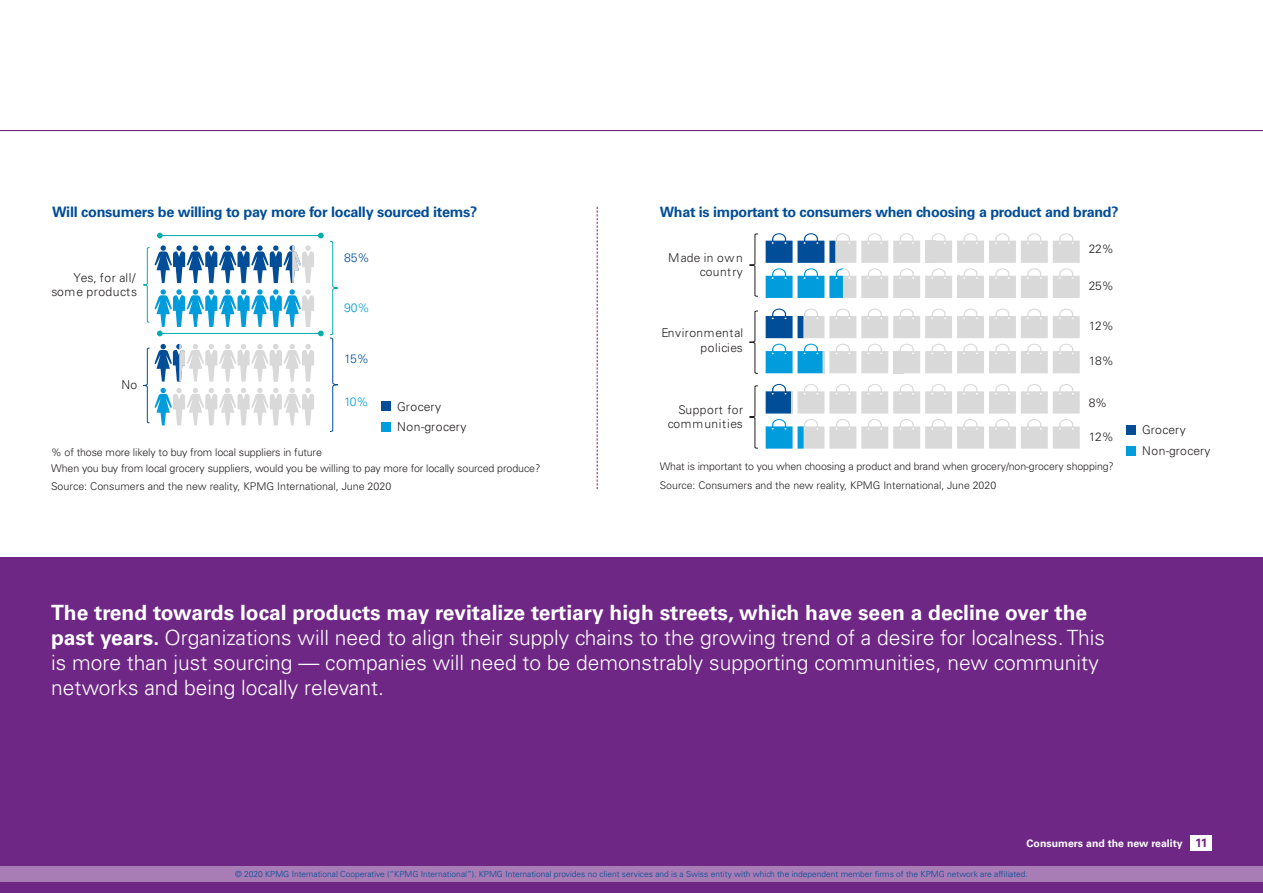
<style>
.page{position:relative;width:1263px;height:893px;background:#fff}
.page>*{position:absolute;margin:0;border:0;box-sizing:border-box;transform-origin:0 0}
.t1{font:300 21px/25.2px "Univers LT Std";color:#fff}
.t2{font:700 14.4px "Univers LT Std";letter-spacing:-.02em;color:#014d97}
.t3{font:700 14.25px "Univers LT Std";letter-spacing:-.02em;color:#014d97}
.t4{font:300 12.15px/14.5px "Univers LT Std";letter-spacing:.04em;color:#231f20;text-align:right}
.t5{font:300 12.15px "Univers LT Std";color:#014d97}
.t6{font:300 12.15px "Univers LT Std";color:#009cdc}
.t7{font:300 12px/14.4px "Univers LT Std";letter-spacing:.04em;color:#231f20;text-align:right}
.t8{font:300 10.65px/15.9px "Univers LT Std";letter-spacing:-.01em;color:#231f20}
.t9{font:300 10.5px/18.8px "Univers LT Std";letter-spacing:-.01em;color:#231f20}
.t10{font:700 10.5px "Univers LT Std";color:#fff}
.t11{font:300 8.4px "Univers LT Std";color:#014d97}
.s1{font-weight:700}
.s2{font-size:12px;color:#6f2786}
</style>
<div class="page">
<hr style="left:0;top:130px;width:1263px;height:1px;background:#6f2786">
<div style="left:382px;top:401px;width:9px;height:10px;background:#014d97"></div>
<div style="left:382px;top:422px;width:9px;height:9px;background:#009cdc"></div>
<svg style="left:143px;top:233px;width:195px;height:199px"></svg>
<svg style="left:749px;top:233px;width:9px;height:64px"></svg>
<svg style="left:749px;top:311px;width:9px;height:63px"></svg>
<svg style="left:749px;top:385px;width:9px;height:64px"></svg>
<div style="left:1127px;top:425px;width:9px;height:9px;background:#014d97"></div>
<div style="left:1127px;top:446px;width:9px;height:9px;background:#009cdc"></div>
<svg style="left:766px;top:384px;width:314px;height:65px"></svg>
<svg style="left:766px;top:344px;width:314px;height:29px"></svg>
<svg style="left:766px;top:309px;width:314px;height:29px"></svg>
<svg style="left:766px;top:233px;width:314px;height:65px"></svg>
<svg style="left:597px;top:207px;width:1px;height:282px"></svg>
<div style="left:0;top:557px;width:1263px;height:336px;background:#6f2786"></div>
<div style="left:0;top:866px;width:1263px;height:15px;background:#a87cb5"></div>
<div style="left:1191px;top:835px;width:21px;height:15px;background:#fff"></div>
<p class="t2" style="left:52px;top:204px;width:427px">Will consumers be willing to pay more for locally sourced items?</p>
<p class="t5" style="left:344px;top:250px;width:27px">85%</p>
<p class="t4" style="left:51px;top:270px;width:87px">Yes, for all/ some products</p>
<p class="t6" style="left:344px;top:300px;width:27px">90%</p>
<p class="t5" style="left:344px;top:351px;width:26px">15%</p>
<p class="t6" style="left:344px;top:395px;width:26px">10%</p>
<p class="t4" style="left:121px;top:377px;width:18px">No</p>
<p class="t4" style="left:397px;top:396px;width:71px;line-height:20.9px;text-align:left">Grocery<br>Non-grocery</p>
<p class="t8" style="left:51px;top:444px;width:491px">% of those more likely to buy from local suppliers in future<br>When you buy from local grocery suppliers, would you be willing to pay more for locally sourced produce?</p>
<p class="t8" style="left:51px;top:478px;width:342px">Source: Consumers and the new reality, KPMG International, June 2020</p>
<p class="t3" style="left:660px;top:204px;width:460px">What is important to consumers when choosing a product and brand?</p>
<p class="t7" style="left:1089px;top:242px;width:27px">22%</p>
<p class="t7" style="left:668px;top:250px;width:76px">Made in ow n country</p>
<p class="t7" style="left:661px;top:326px;width:83px">Environmental policies</p>
<p class="t7" style="left:668px;top:402px;width:77px">Support for communities</p>
<p class="t7" style="left:1089px;top:278px;width:27px">25%</p>
<p class="t7" style="left:1089px;top:319px;width:27px">12%</p>
<p class="t7" style="left:1089px;top:354px;width:27px">18%</p>
<p class="t7" style="left:1089px;top:396px;width:20px">8%</p>
<p class="t7" style="left:1089px;top:430px;width:27px">12%</p>
<p class="t9" style="left:660px;top:457px;width:455px">What is important to you when choosing a product and brand when grocery/non-grocery shopping?<br>Source: Consumers and the new reality, KPMG International, June 2020</p>
<p class="t7" style="left:1142px;top:420px;width:70px;line-height:20.5px;text-align:left">Grocery<br>Non-grocery</p>
<p class="t1" style="left:51px;top:600px;width:1055px"><span class="s1">The trend towards local products may revitalize tertiary high streets, which have seen a decline over the past years.</span> Organizations will need to align their supply chains to the growing trend of a desire for localness. This is more than just sourcing — companies will need to be demonstrably supporting communities, new community networks and being locally relevant.</p>
<p class="t10" style="left:1027px;top:837px;width:182px">Consumers and the new reality <span class="s2">11</span></p>
<p class="t11" style="left:235px;top:869px;width:794px">© 2020 KPMG International Cooperative (“KPMG International”). KPMG International provides no client services and is a Swiss entity with which the independent member firms of the KPMG network are affiliated.</p>
</div>
